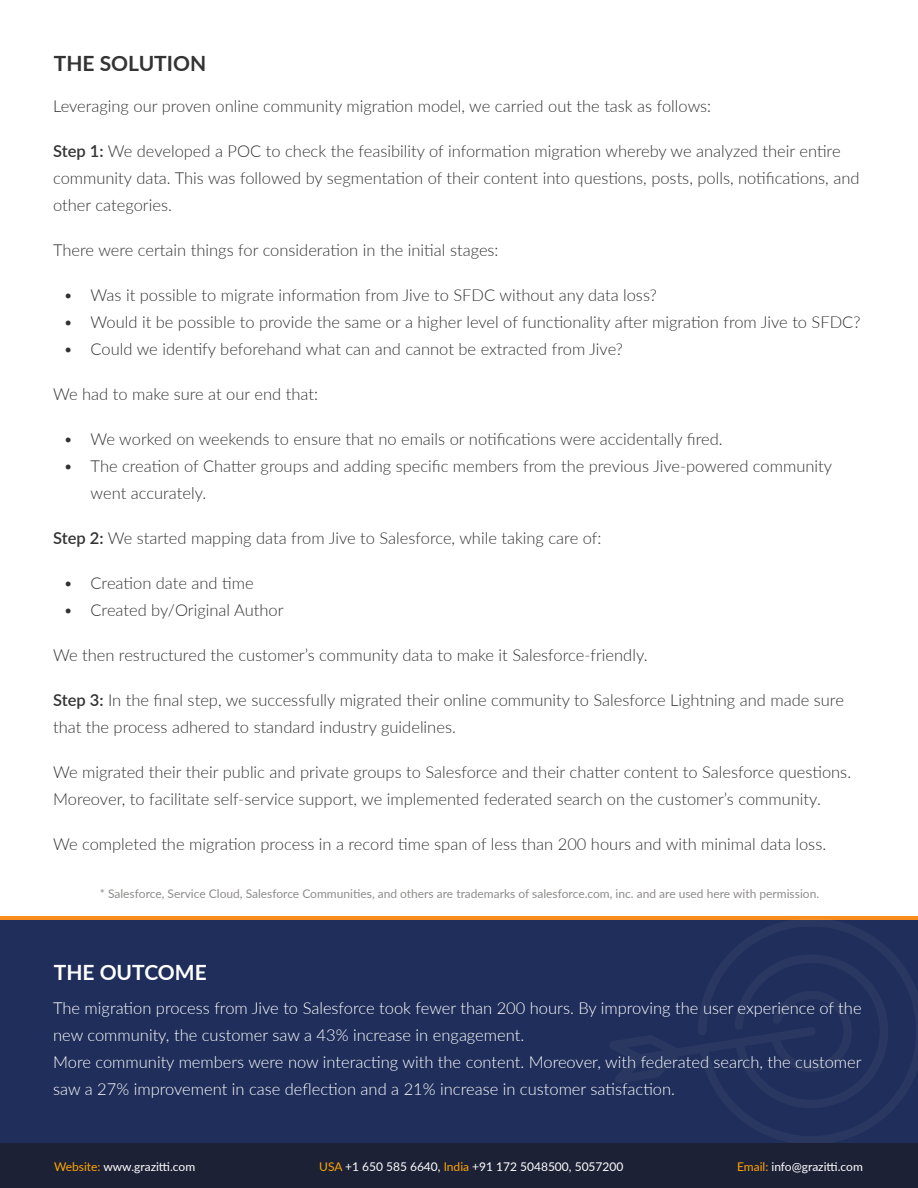
<style>
.page{position:relative;width:918px;height:1188px;background:#fff}
.page>*{position:absolute;margin:0;border:0;box-sizing:border-box;transform-origin:0 0}
.t1{font:700 21px "Lato";color:#333}
.t2{font:700 21px "Lato";color:#fff}
.t3{font:300 16.5px/27px "Lato";color:#333}
.t4{font:300 16.5px/27px "Lato";color:#fff}
.t5{font:12px "Lato";color:#8e8c8b}
.t6{font:12px "Lato";color:#fff}
.t7{font:12px "Open Sans";color:#fff}
.s1{font-weight:600}
.s2{color:#ffa500}
</style>
<div class="page">
<div style="left:0;top:920px;width:918px;height:223px;background:#1f2e5a"></div>
<hr style="left:0;top:917px;width:918px;height:3px;background:#f78d1e">
<svg style="left:609px;top:916px;width:309px;height:1px"></svg>
<div style="left:0;top:1143px;width:918px;height:45px;background:#1d2136"></div>
<p class="t1" style="left:54px;top:48px;width:154px">THE SOLUTION</p>
<p class="t3" style="left:53px;top:92px;width:660px">Leveraging our proven online community migration model, we carried out the task as follows:</p>
<p class="t3" style="left:53px;top:137px;width:808px"><span class="s1">Step 1:</span> We developed a POC to check the feasibility of information migration whereby we analyzed their entire community data. This was followed by segmentation of their content into questions, posts, polls, notifications, and other categories.</p>
<p class="t3" style="left:53px;top:236px;width:447px">There were certain things for consideration in the initial stages:</p>
<p class="t3" style="left:64px;top:281px;width:595px">• Was it possible to migrate information from Jive to SFDC without any data loss?</p>
<p class="t3" style="left:64px;top:308px;width:798px">• Would it be possible to provide the same or a higher level of functionality after migration from Jive to SFDC?</p>
<p class="t3" style="left:64px;top:335px;width:561px">• Could we identify beforehand what can and cannot be extracted from Jive?</p>
<p class="t3" style="left:53px;top:380px;width:266px">We had to make sure at our end that:</p>
<p class="t3" style="left:64px;top:425px;width:660px">• We worked on weekends to ensure that no emails or notifications were accidentally fired.</p>
<p class="t3" style="left:91px;top:452px;width:743px;text-indent:-27px">• The creation of Chatter groups and adding specific members from the previous Jive-powered community went accurately.</p>
<p class="t3" style="left:53px;top:524px;width:550px"><span class="s1">Step 2:</span> We started mapping data from Jive to Salesforce, while taking care of:</p>
<p class="t3" style="left:64px;top:569px;width:192px">• Creation date and time</p>
<p class="t3" style="left:64px;top:596px;width:221px">• Created by/Original Author</p>
<p class="t3" style="left:53px;top:641px;width:596px">We then restructured the customer’s community data to make it Salesforce-friendly.</p>
<p class="t3" style="left:53px;top:686px;width:792px"><span class="s1">Step 3:</span> In the final step, we successfully migrated their online community to Salesforce Lightning and made sure that the process adhered to standard industry guidelines.</p>
<p class="t3" style="left:53px;top:758px;width:800px">We migrated their their public and private groups to Salesforce and their chatter content to Salesforce questions.<br>Moreover, to facilitate self-service support, we implemented federated search on the customer’s community.</p>
<p class="t3" style="left:53px;top:830px;width:775px">We completed the migration process in a record time span of less than 200 hours and with minimal data loss.</p>
<p class="t5" style="left:100px;top:885px;width:721px">* Salesforce, Service Cloud, Salesforce Communities, and others are trademarks of salesforce.com, inc. and are used here with permission.</p>
<p class="t2" style="left:54px;top:957px;width:155px">THE OUTCOME</p>
<p class="t4" style="left:53px;top:994px;width:810px">The migration process from Jive to Salesforce took fewer than 200 hours. By improving the user experience of the new community, the customer saw a 43% increase in engagement.<br>More community members were now interacting with the content. Moreover, with federated search, the customer saw a 27% improvement in case deflection and a 21% increase in customer satisfaction.</p>
<p class="t6" style="left:54px;top:1158px;width:143px"><span class="s2">Website:</span> www.grazitti.com</p>
<p class="t6" style="left:319px;top:1158px;width:306px"><span class="s2">USA</span> +1 650 585 6640, <span class="s2">India</span> +91 172 5048500, 5057200</p>
<p class="t6" style="left:737px;top:1158px;width:127px"><span class="s2">Email:</span> info@grazitti.com</p>
<p class="t7" style="left:329px;top:1164px;width:260px">© 2017 Grazitti Interactive, All Rights Reserved</p>
</div>
